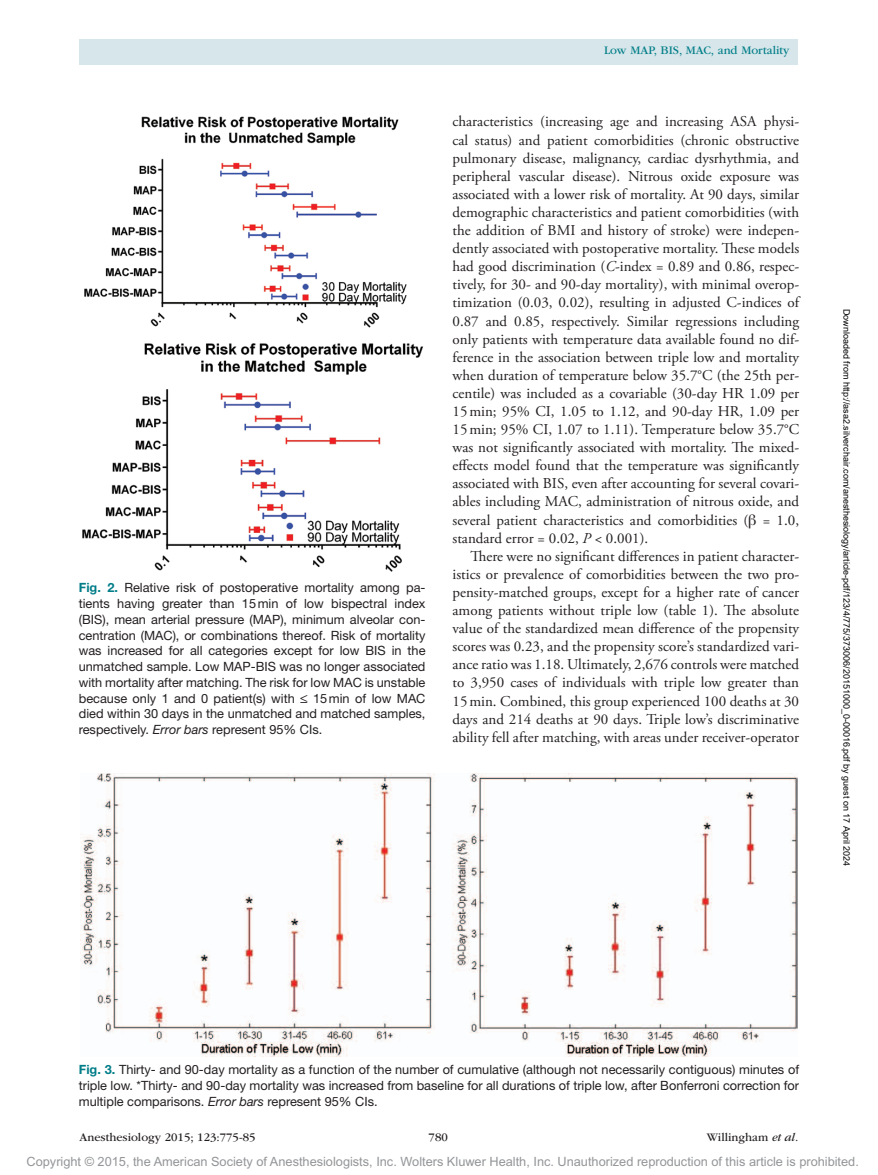
<style>
.page{position:relative;width:878px;height:1175px;background:#fff}
.page>*{position:absolute;margin:0;border:0;box-sizing:border-box;transform-origin:0 0}
.t1{font:15px/18.1px "Adobe Garamond Pro";color:#231f20;text-align:justify}
.t2{font:12.75px/15.8px "Helvetica Neue LT Std";color:#231f20;text-align:justify}
.t3{font:12.75px "Arial MT Std";color:#939598}
.t4{font:12px "ITC Garamond Std";color:#231f20}
.t5{font:12px "ITC Garamond Std";color:#007d88}
.t6{font:9px "Arial";color:#000}
.s1{font-weight:700;color:#007d88}
.s2{font-family:"Gandhari Unicode"}
.s3{font-style:italic}
</style>
<div class="page">
<div style="left:79px;top:39px;width:718px;height:25px;background:#d6e6ea"></div>
<img style="left:82px;top:116px;width:341px;height:456px">
<img style="left:81px;top:773px;width:716px;height:283px">
<p class="t2" style="left:79px;top:580px;width:348px"><span class="s1">Fig. 2.</span> Relative risk of postoperative mortality among pa&shy;tients having greater than 15min of low bispectral index (BIS), mean arterial pressure (MAP), minimum alveolar con&shy;centration (MAC), or combinations thereof. Risk of mortality was increased for all categories except for low BIS in the unmatched sample. Low MAP-BIS was no longer associated with mortality after matching. The risk for low MAC is unstable because only 1 and 0 patient(s) with <span class="s2">≤</span> 15min of low MAC died within 30 days in the unmatched and matched samples, respectively. <span class="s3">Error bars</span> represent 95% CIs.</p>
<p class="t5" style="left:604px;top:44px;width:187px">Low MAP, BIS, MAC, and Mortality</p>
<p class="t1" style="left:452px;top:113px;width:348px">characteristics (increasing age and increasing ASA physi&shy;cal status) and patient comorbidities (chronic obstructive pulmonary disease, malignancy, cardiac dysrhythmia, and peripheral vascular disease). Nitrous oxide exposure was associated with a lower risk of mortality. At 90 days, similar demographic characteristics and patient comorbidities (with the addition of BMI and history of stroke) were indepen&shy;dently associated with postoperative mortality. These models had good discrimination (<span class="s3">C</span>-index = 0.89 and 0.86, respec&shy;tively, for 30- and 90-day mortality), with minimal overop&shy;timization (0.03, 0.02), resulting in adjusted C-indices of 0.87 and 0.85, respectively. Similar regressions including only patients with temperature data available found no dif&shy;ference in the association between triple low and mortality when duration of temperature below 35.7°C (the 25th per&shy;centile) was included as a covariable (30-day HR 1.09 per 15min; 95% CI, 1.05 to 1.12, and 90-day HR, 1.09 per 15min; 95% CI, 1.07 to 1.11). Temperature below 35.7°C was not significantly associated with mortality. The mixed&shy;effects model found that the temperature was significantly associated with BIS, even after accounting for several covari&shy;ables including MAC, administration of nitrous oxide, and several patient characteristics and comorbidities (<span class="s2">β</span> = 1.0, standard error = 0.02, <span class="s3">P</span> &lt; 0.001).</p>
<p class="t1" style="left:452px;top:547px;width:348px;text-indent:18px">There were no significant differences in patient character&shy;istics or prevalence of comorbidities between the two pro&shy;pensity-matched groups, except for a higher rate of cancer among patients without triple low (table 1). The absolute value of the standardized mean difference of the propensity scores was 0.23, and the propensity score’s standardized vari&shy;ance ratio was 1.18. Ultimately, 2,676 controls were matched to 3,950 cases of individuals with triple low greater than 15min. Combined, this group experienced 100 deaths at 30 days and 214 deaths at 90 days. Triple low’s discriminative ability fell after matching, with areas under receiver-operator</p>
<p class="t6" style="left:850px;top:309px;width:559px;rotate:90deg">Downloaded from http://asa2.silverchair.com/anesthesiology/article-pdf/123/4/775/373006/20151000_0-00016.pdf by guest on 17 April 2024</p>
<p class="t2" style="left:79px;top:1061px;width:721px"><span class="s1">Fig. 3.</span> Thirty- and 90-day mortality as a function of the number of cumulative (although not necessarily contiguous) minutes of triple low. *Thirty- and 90-day mortality was increased from baseline for all durations of triple low, after Bonferroni correction for multiple comparisons. <span class="s3">Error bars</span> represent 95% CIs.</p>
<p class="t4" style="left:80px;top:1130px;width:177px">Anesthesiology 2015; 123:775-85</p>
<p class="t4" style="left:428px;top:1130px;width:21px">780</p>
<p class="t4" style="left:707px;top:1130px;width:93px">Willingham <span class="s3">et al.</span></p>
<p class="t3" style="left:27px;top:1154px;width:833px">Copyright © 2015, the American Society of Anesthesiologists, Inc. Wolters Kluwer Health, Inc. Unauthorized reproduction of this article is prohibited.</p>
</div>
